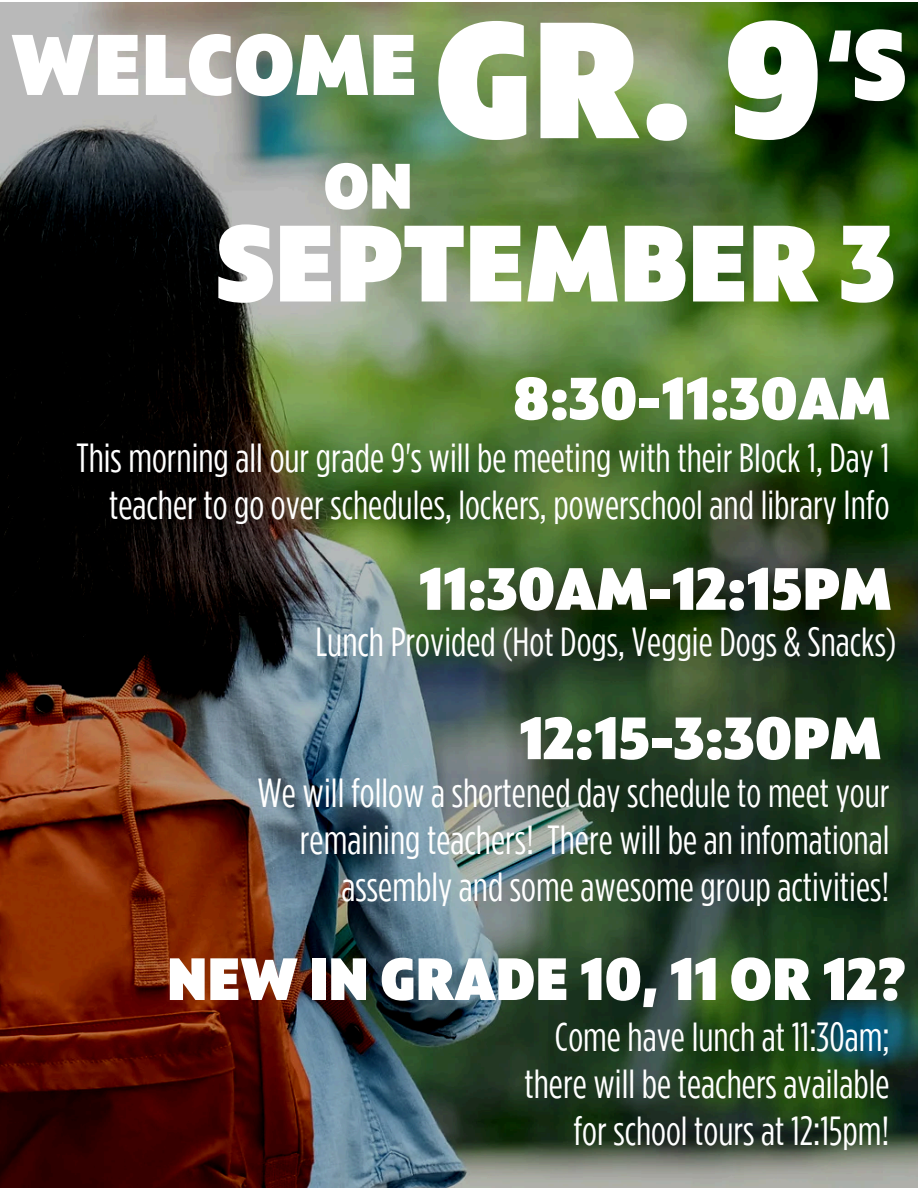
<style>
.page{position:relative;width:918px;height:1188px;background:#fff}
.page>*{position:absolute;margin:0;border:0;box-sizing:border-box;transform-origin:0 0}
.t1{font:900 164.85px "Squad";color:#fff}
.t2{font:900 108.3px "Squad";color:#fff}
.t3{font:900 99.15px "Squad";color:#fff}
.t4{font:900 85.8px "Squad";color:#fff}
.t5{font:900 64.05px "Squad";color:#fff}
.t6{font:900 59.55px "Squad";color:#fff}
.t7{font:40.5px/47.2px "Gotham Condensed";color:#fff;text-align:right}
</style>
<div class="page">
<img style="left:0;top:3px;width:918px;height:1185px">
<h2 class="t4" style="left:12px;top:29px;width:407px">WELCOME</h2>
<p class="t5" style="left:324px;top:159px;width:91px">ON</p>
<p class="t1" style="left:434px;top:11px;width:391px">GR. 9</p>
<h3 class="t3" style="left:822px;top:24px;width:86px">‘S</h3>
<h4 class="t2" style="left:215px;top:218px;width:682px">SEPTEMBER 3</h4>
<h2 class="t6" style="left:513px;top:374px;width:379px">8:30-11:30AM</h2>
<h4 class="t7" style="left:76px;top:434px;width:815px">This morning all our grade 9's will be meeting with their Block 1, Day 1 teacher to go over schedules, lockers, powerschool and library Info</h4>
<p class="t6" style="left:419px;top:564px;width:474px">11:30AM-12:15PM</p>
<h4 class="t7" style="left:316px;top:618px;width:582px">Lunch Provided (Hot Dogs, Veggie Dogs &amp; Snacks)</h4>
<p class="t6" style="left:519px;top:713px;width:364px">12:15-3:30PM</p>
<h4 class="t7" style="left:257px;top:769px;width:634px">We will follow a shortened day schedule to meet your remaining teachers! There will be an infomational assembly and some awesome group activities!</h4>
<p class="t6" style="left:167px;top:954px;width:740px">NEW IN GRADE 10, 11 OR 12?</p>
<h4 class="t7" style="left:525px;top:1013px;width:367px">Come have lunch at 11:30am; there will be teachers available for school tours at 12:15pm!</h4>
</div>
